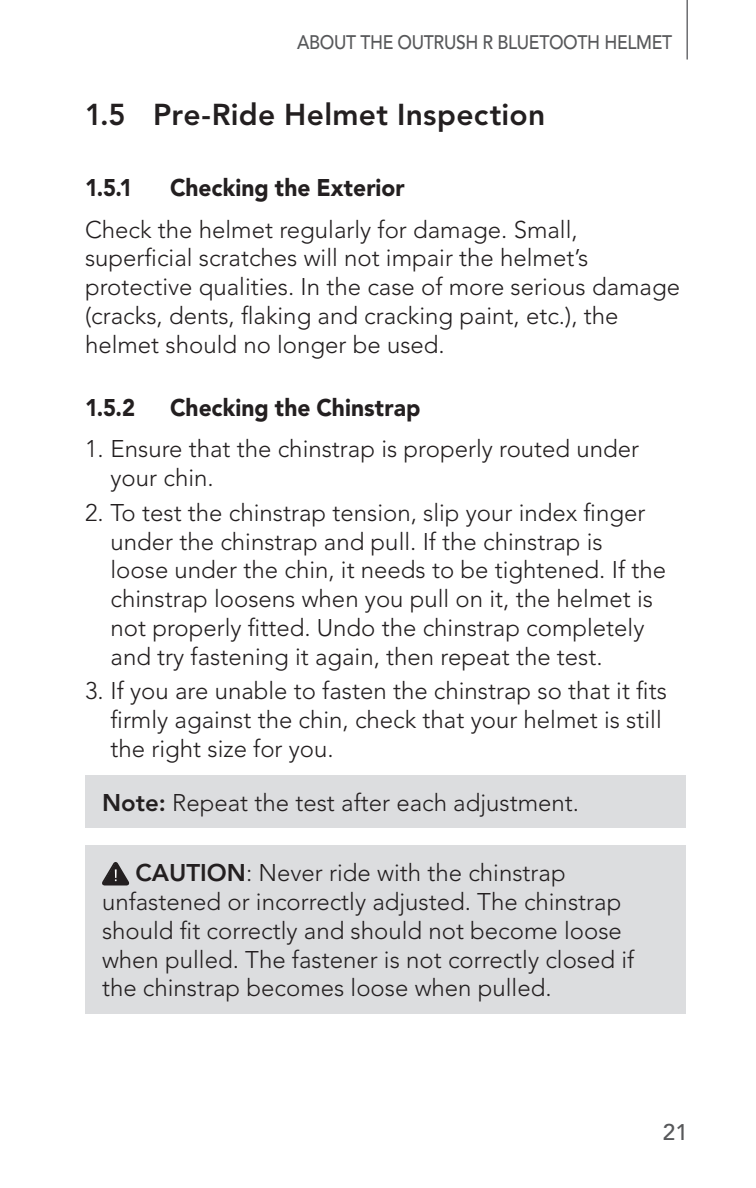
<style>
.page{position:relative;width:756px;height:1188px;background:#fff}
.page>*{position:absolute;margin:0;border:0;box-sizing:border-box;transform-origin:0 0}
.t1{font:800 30px "Avenir LT Std";letter-spacing:.01em;color:#231f20}
.t2{font:300 24px/28.8px "Avenir LT Std";color:#231f20}
.t3{font:900 24px "Avenir LT Std";color:#231f20;scale:.95 1}
.t4{font:900 24px "Avenir LT Std";color:#231f20;scale:.92 1}
.t5{font:500 22.5px "Avenir LT Std";color:#57585a}
.t6{font:500 19.5px "Avenir LT Std";letter-spacing:-.02em;color:#57585a;scale:.9 1}
.s1{font-weight:800}
</style>
<div class="page">
<hr style="left:686px;top:0;width:2px;height:60px;background:#6c6d70">
<div style="left:85px;top:776px;width:601px;height:52px;background:#dcdddf"></div>
<div style="left:85px;top:845px;width:601px;height:168px;background:#dcdddf"></div>
<svg style="left:102px;top:862px;width:27px;height:24px"></svg>
<p class="t6" style="left:297px;top:31px;width:418px">ABOUT THE OUTRUSH R BLUETOOTH HELMET</p>
<p class="t1" style="left:85px;top:97px;width:462px">1.5 Pre-Ride Helmet Inspection</p>
<p class="t4" style="left:85px;top:173px;width:53px">1.5.1</p>
<p class="t3" style="left:170px;top:173px;width:248px">Checking the Exterior</p>
<p class="t2" style="left:85px;top:215px;width:597px">Check the helmet regularly for damage. Small, superficial scratches will not impair the helmet’s protective qualities. In the case of more serious damage (cracks, dents, flaking and cracking paint, etc.), the helmet should no longer be used.</p>
<p class="t4" style="left:85px;top:393px;width:56px">1.5.2</p>
<p class="t3" style="left:170px;top:393px;width:265px">Checking the Chinstrap</p>
<p class="t2" style="left:111px;top:435px;width:530px;text-indent:-26px">1. Ensure that the chinstrap is properly routed under your chin.</p>
<p class="t2" style="left:111px;top:498px;width:557px;text-indent:-26px">2. To test the chinstrap tension, slip your index finger under the chinstrap and pull. If the chinstrap is loose under the chin, it needs to be tightened. If the chinstrap loosens when you pull on it, the helmet is not properly fitted. Undo the chinstrap completely and try fastening it again, then repeat the test.</p>
<p class="t2" style="left:111px;top:677px;width:558px;text-indent:-26px">3. If you are unable to fasten the chinstrap so that it fits firmly against the chin, check that your helmet is still the right size for you.</p>
<p class="t2" style="left:102px;top:788px;width:479px"><span class="s1">Note:</span> Repeat the test after each adjustment.</p>
<p class="t2" style="left:102px;top:859px;width:534px;text-indent:33px"><span class="s1">CAUTION</span>: Never ride with the chinstrap unfastened or incorrectly adjusted. The chinstrap should fit correctly and should not become loose when pulled. The fastener is not correctly closed if the chinstrap becomes loose when pulled.</p>
<p class="t5" style="left:663px;top:1119px;width:27px">21</p>
</div>
